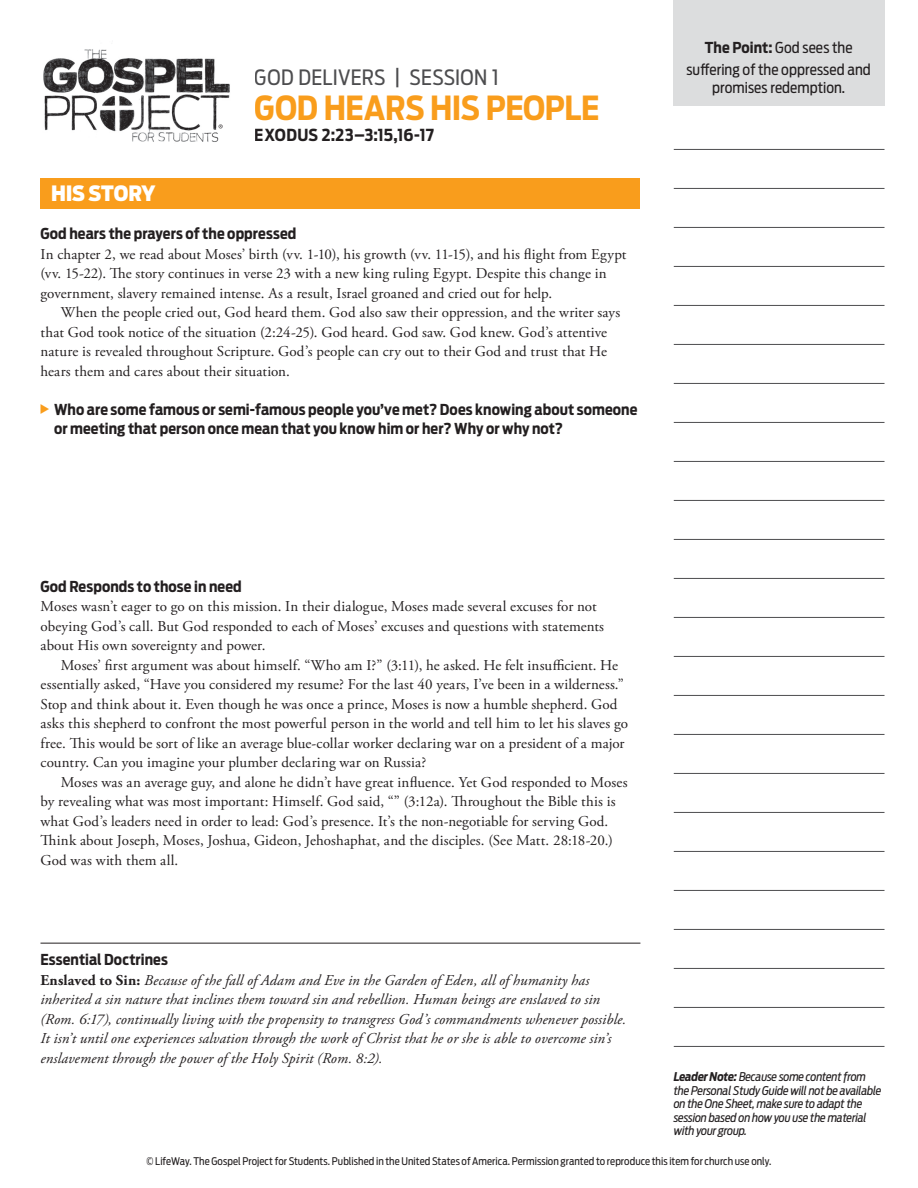
<style>
.page{position:relative;width:918px;height:1188px;background:#fff}
.page>*{position:absolute;margin:0;border:0;box-sizing:border-box;transform-origin:0 0}
.t1{font:700 33px "Antenna Cond";letter-spacing:-.015em;color:#f99d1c}
.t2{font:21px "Antenna Cond";letter-spacing:.01em;color:#4d4d4f}
.t3{font:900 21px "Antenna Cond";letter-spacing:-.01em;color:#fff}
.t4{font:700 16.5px "Antenna Cond";letter-spacing:.005em;color:#231f20}
.t5{font:15px/19.5px "Adobe Garamond Pro";letter-spacing:.005em;color:#231f20}
.t6{font:italic 15px/19.5px "Adobe Garamond Pro";letter-spacing:.005em;color:#231f20}
.t7{font:700 15px/19.5px "Antenna Cond";letter-spacing:.005em;color:#231f20}
.t8{font:15px/21.6px "Antenna Cond";letter-spacing:.005em;color:#231f20;text-align:center}
.bullets_red_indent{font:italic 12px/13.5px "Antenna Cond";letter-spacing:-.015em;color:#231f20}
.body1_noindent{font:10.5px "Antenna Cond";letter-spacing:.005em;color:#231f20}
.s1{font-weight:700}
.s2{font-weight:700;font-style:normal}
</style>
<div class="page">
<div style="left:673px;top:0;width:212px;height:105px;background:#dcddde"></div>
<hr style="left:674px;top:149px;width:211px;height:1px;background:#4d4d4f">
<hr style="left:674px;top:188px;width:211px;height:1px;background:#4d4d4f">
<hr style="left:674px;top:227px;width:211px;height:1px;background:#4d4d4f">
<hr style="left:674px;top:266px;width:211px;height:1px;background:#4d4d4f">
<hr style="left:674px;top:305px;width:211px;height:1px;background:#4d4d4f">
<hr style="left:674px;top:344px;width:211px;height:1px;background:#4d4d4f">
<hr style="left:674px;top:383px;width:211px;height:1px;background:#4d4d4f">
<hr style="left:674px;top:422px;width:211px;height:1px;background:#4d4d4f">
<hr style="left:674px;top:461px;width:211px;height:1px;background:#4d4d4f">
<hr style="left:674px;top:500px;width:211px;height:1px;background:#4d4d4f">
<hr style="left:674px;top:539px;width:211px;height:1px;background:#4d4d4f">
<hr style="left:674px;top:578px;width:211px;height:1px;background:#4d4d4f">
<hr style="left:674px;top:617px;width:211px;height:1px;background:#4d4d4f">
<hr style="left:674px;top:656px;width:211px;height:1px;background:#4d4d4f">
<hr style="left:674px;top:695px;width:211px;height:1px;background:#4d4d4f">
<hr style="left:674px;top:734px;width:211px;height:1px;background:#4d4d4f">
<hr style="left:674px;top:773px;width:211px;height:1px;background:#4d4d4f">
<hr style="left:674px;top:812px;width:211px;height:1px;background:#4d4d4f">
<hr style="left:674px;top:851px;width:211px;height:1px;background:#4d4d4f">
<hr style="left:674px;top:890px;width:211px;height:1px;background:#4d4d4f">
<hr style="left:674px;top:929px;width:211px;height:1px;background:#4d4d4f">
<hr style="left:674px;top:968px;width:211px;height:1px;background:#4d4d4f">
<hr style="left:674px;top:1007px;width:211px;height:1px;background:#4d4d4f">
<hr style="left:674px;top:1046px;width:211px;height:1px;background:#4d4d4f">
<div style="left:40px;top:178px;width:600px;height:31px;background:#f99d1c"></div>
<img style="left:84px;top:49px;width:23px;height:6px">
<img style="left:43px;top:55px;width:187px;height:76px">
<img style="left:114px;top:131px;width:105px;height:11px">
<svg style="left:219px;top:124px;width:4px;height:4px"></svg>
<hr style="left:40px;top:943px;width:600px;height:1px;background:#231f20">
<p class="t3" style="left:51px;top:181px;width:106px">HIS STORY</p>
<h2 class="t2" style="left:255px;top:65px;width:245px">GOD DELIVERS | SESSION 1</h2>
<h1 class="t1" style="left:255px;top:88px;width:346px">GOD HEARS HIS PEOPLE</h1>
<p class="t4" style="left:255px;top:125px;width:181px">EXODUS 2:23–3:15,16-17</p>
<p class="t7" style="left:40px;top:224px;width:257px">God hears the prayers of the oppressed</p>
<p class="t5" style="left:40px;top:245px;width:588px">In chapter 2, we read about Moses’ birth (vv. 1-10), his growth (vv. 11-15), and his flight from Egypt (vv. 15-22). The story continues in verse 23 with a new king ruling Egypt. Despite this change in government, slavery remained intense. As a result, Israel groaned and cried out for help.</p>
<p class="t5" style="left:40px;top:303px;width:581px;text-indent:20px">When the people cried out, God heard them. God also saw their oppression, and the writer says that God took notice of the situation (2:24-25). God heard. God saw. God knew. God’s attentive nature is revealed throughout Scripture. God’s people can cry out to their God and trust that He hears them and cares about their situation.</p>
<p class="t7" style="left:54px;top:399px;width:585px">Who are some famous or semi-famous people you’ve met? Does knowing about someone or meeting that person once mean that you know him or her? Why or why not?</p>
<p class="t8" style="left:687px;top:37px;width:186px"><span class="s1">The Point:</span> God sees the suffering of the oppressed and</p>
<p class="t8" style="left:712px;top:77px;width:135px">promises redemption.</p>
<p class="t7" style="left:40px;top:576px;width:203px">God Responds to those in need</p>
<p class="t5" style="left:40px;top:597px;width:565px">Moses wasn’t eager to go on this mission. In their dialogue, Moses made several excuses for not obeying God’s call. But God responded to each of Moses’ excuses and questions with statements about His own sovereignty and power.</p>
<p class="t5" style="left:40px;top:656px;width:589px;text-indent:20px">Moses’ first argument was about himself. “Who am I?” (3:11), he asked. He felt insufficient. He essentially asked, “Have you considered my resume? For the last 40 years, I’ve been in a wilderness.” Stop and think about it. Even though he was once a prince, Moses is now a humble shepherd. God asks this shepherd to confront the most powerful person in the world and tell him to let his slaves go free. This would be sort of like an average blue-collar worker declaring war on a president of a major country. Can you imagine your plumber declaring war on Russia?</p>
<p class="t5" style="left:40px;top:773px;width:589px;text-indent:20px">Moses was an average guy, and alone he didn’t have great influence. Yet God responded to Moses by revealing what was most important: Himself. God said, “” (3:12a). Throughout the Bible this is what God’s leaders need in order to lead: God’s presence. It’s the non-negotiable for serving God.<br>Think about Joseph, Moses, Joshua, Gideon, Jehoshaphat, and the disciples. (See Matt. 28:18-20.)<br>God was with them all.</p>
<p class="t7" style="left:40px;top:950px;width:129px">Essential Doctrines</p>
<p class="t6" style="left:40px;top:971px;width:587px"><span class="s2">Enslaved to Sin:</span> Because of the fall of Adam and Eve in the Garden of Eden, all of humanity has inherited a sin nature that inclines them toward sin and rebellion. Human beings are enslaved to sin (Rom. 6:17), continually living with the propensity to transgress God’s commandments whenever possible.<br>It isn’t until one experiences salvation through the work of Christ that he or she is able to overcome sin’s enslavement through the power of the Holy Spirit (Rom. 8:2).</p>
<p class="bullets_red_indent" style="left:674px;top:1070px;width:209px"><span class="s1">Leader Note:</span> Because some content from the Personal Study Guide will not be available on the One Sheet, make sure to adapt the session based on how you use the material with your group.</p>
<p class="body1_noindent" style="left:147px;top:1155px;width:626px">© LifeWay. The Gospel Project for Students. Published in the United States of America. Permission granted to reproduce this item for church use only.</p>
</div>
